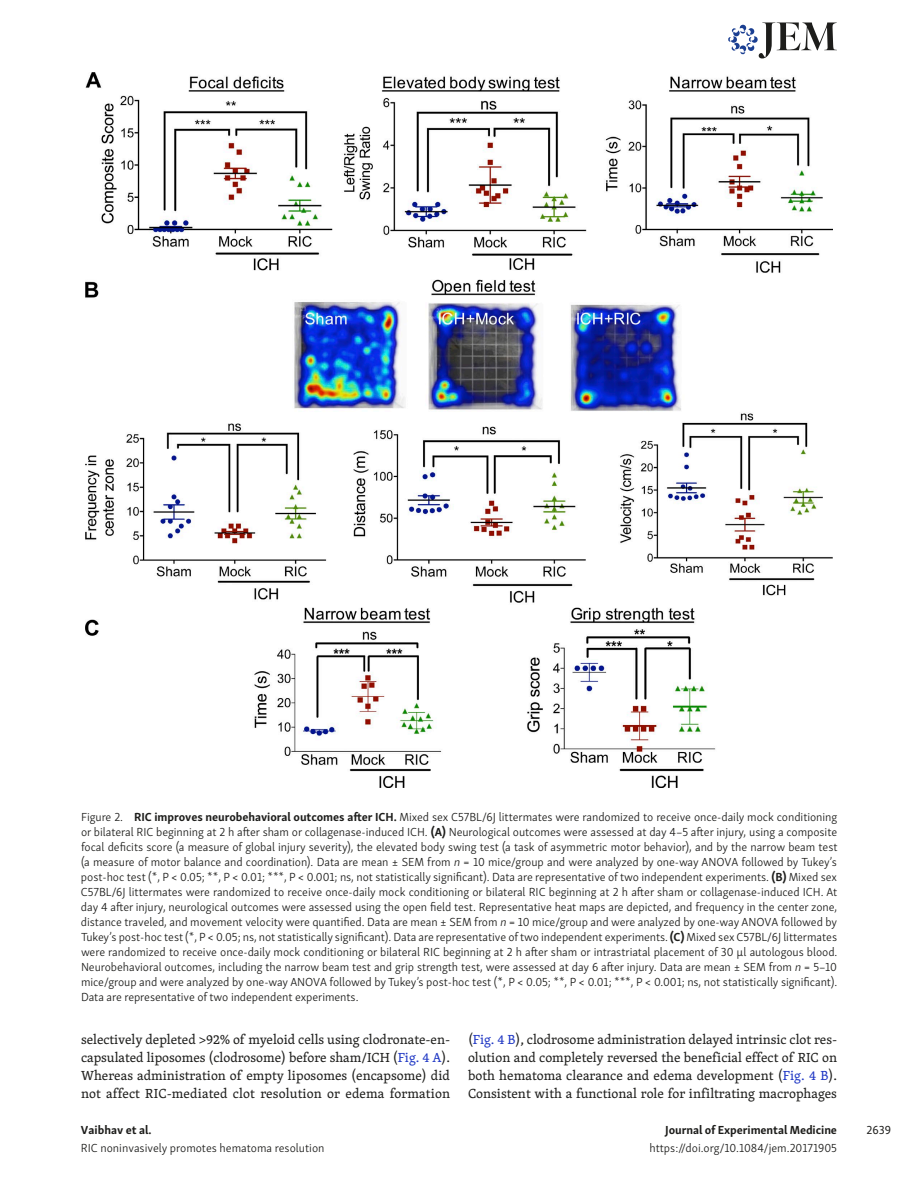
<style>
.page{position:relative;width:918px;height:1188px;background:#fff}
.page>*{position:absolute;margin:0;border:0;box-sizing:border-box;transform-origin:0 0}
.t1{font:13.5px/18px "Skolar PE";letter-spacing:.005em;color:#1d1d1b;text-align:justify}
.t2{font:300 12px/15px "Skolar Sans PE";color:#1d1d1b;text-align:justify}
.t3{font:700 12px "Skolar Sans PE";letter-spacing:-.005em;color:#1d1d1b}
.t4{font:12px "Skolar Sans PE";color:#1d1d1b}
.s1{font-weight:700}
.s2{font-style:italic}
.s3{color:#1f37c4}
</style>
<div class="page">
<svg style="left:728px;top:22px;width:109px;height:36px"></svg>
<img style="left:85px;top:72px;width:748px;height:716px">
<p class="t2" style="left:81px;top:809px;width:758px">Figure 2. <span class="s1">RIC improves neurobehavioral outcomes after ICH.</span> Mixed sex C57BL/6J littermates were randomized to receive once-daily mock conditioning or bilateral RIC beginning at 2 h after sham or collagenase-induced ICH. <span class="s1">(A)</span> Neurological outcomes were assessed at day 4–5 after injury, using a composite focal deficits score (a measure of global injury severity), the elevated body swing test (a task of asymmetric motor behavior), and by the narrow beam test (a measure of motor balance and coordination). Data are mean ± SEM from <span class="s2">n</span> = 10 mice/group and were analyzed by one-way ANOVA followed by Tukey’s post-hoc test (*, P &lt; 0.05; **, P &lt; 0.01; ***, P &lt; 0.001; ns, not statistically significant). Data are representative of two independent experiments. <span class="s1">(B)</span> Mixed sex C57BL/6J littermates were randomized to receive once-daily mock conditioning or bilateral RIC beginning at 2 h after sham or collagenase-induced ICH. At day 4 after injury, neurological outcomes were assessed using the open field test. Representative heat maps are depicted, and frequency in the center zone, distance traveled, and movement velocity were quantified. Data are mean ± SEM from <span class="s2">n</span> = 10 mice/group and were analyzed by one-way ANOVA followed by Tukey’s post-hoc test (*, P &lt; 0.05; ns, not statistically significant). Data are representative of two independent experiments. <span class="s1">(C)</span> Mixed sex C57BL/6J littermates were randomized to receive once-daily mock conditioning or bilateral RIC beginning at 2 h after sham or intrastriatal placement of 30 µl autologous blood.<br>Neurobehavioral outcomes, including the narrow beam test and grip strength test, were assessed at day 6 after injury. Data are mean ± SEM from <span class="s2">n</span> = 5–10 mice/group and were analyzed by one-way ANOVA followed by Tukey’s post-hoc test (*, P &lt; 0.05; **, P &lt; 0.01; ***, P &lt; 0.001; ns, not statistically significant).<br>Data are representative of two independent experiments.</p>
<p class="t1" style="left:81px;top:1030px;width:371px">selectively depleted &gt;92% of myeloid cells using clodronate-en&shy;capsulated liposomes (clodrosome) before sham/ICH (<span class="s3">Fig. 4 A</span>).<br>Whereas administration of empty liposomes (encapsome) did not affect RIC-mediated clot resolution or edema formation</p>
<p class="t1" style="left:468px;top:1030px;width:371px">(<span class="s3">Fig. 4 B</span>), clodrosome administration delayed intrinsic clot res&shy;olution and completely reversed the beneficial effect of RIC on both hematoma clearance and edema development (<span class="s3">Fig. 4 B</span>).<br>Consistent with a functional role for infiltrating macrophages</p>
<p class="t3" style="left:81px;top:1120px;width:72px">Vaibhav et al.</p>
<p class="t2" style="left:81px;top:1140px;width:245px">RIC noninvasively promotes hematoma resolution</p>
<p class="t3" style="left:665px;top:1120px;width:173px">Journal of Experimental Medicine</p>
<p class="t2" style="left:649px;top:1140px;width:189px">https://doi.org/10.1084/jem.20171905</p>
<p class="t4" style="left:866px;top:1121px;width:26px">2639</p>
</div>
